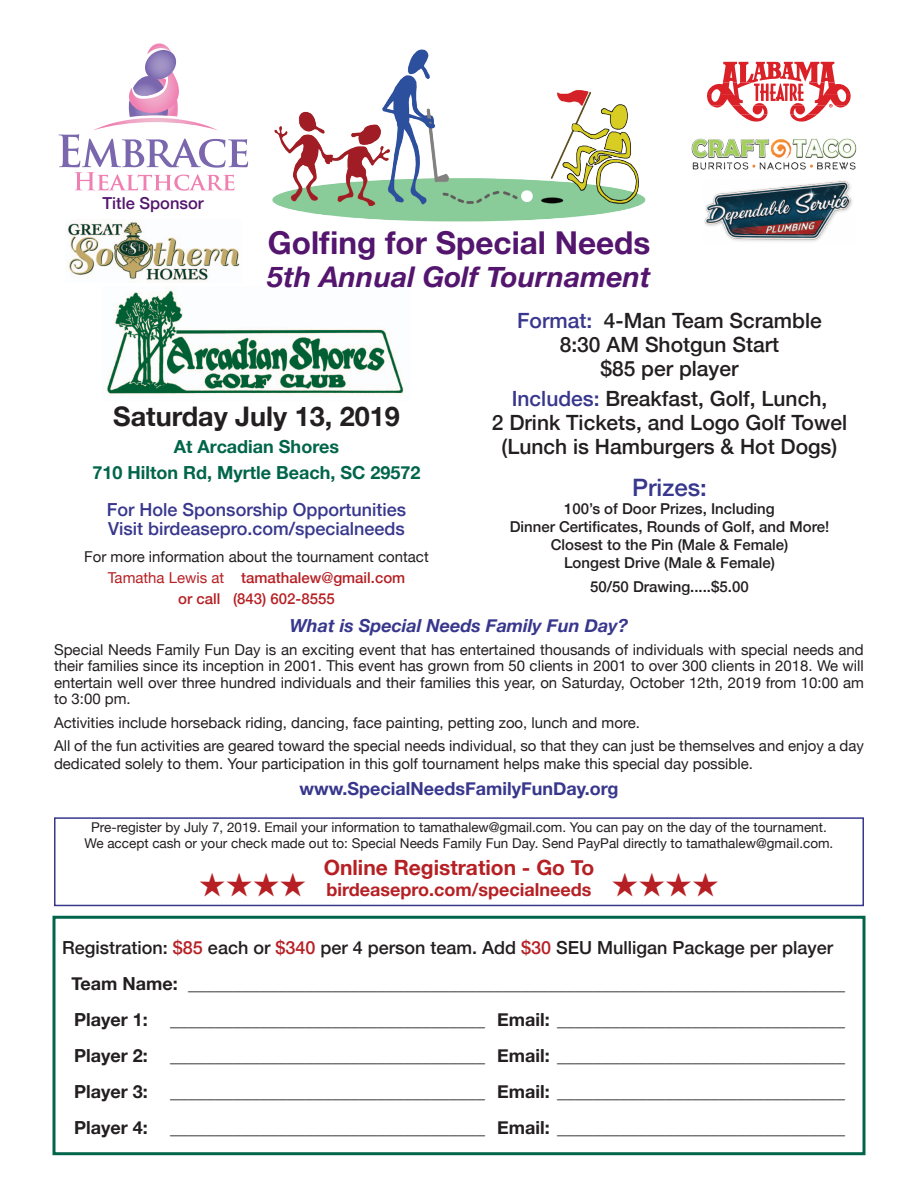
<style>
.page{position:relative;width:918px;height:1188px;background:#fff}
.page>*{position:absolute;margin:0;border:0;box-sizing:border-box;transform-origin:0 0}
.t1{font:700 31.5px "Helvetica Neue";color:#53156d}
.t2{font:italic 700 28.5px "Helvetica Neue";color:#53156d}
.t3{font:700 27px "Helvetica Neue";color:#231f20}
.t4{font:500 24px "Helvetica Neue";color:#38378d}
.t5{font:500 21px "Helvetica Neue";color:#231f20}
.t6{font:700 21px "Helvetica Neue";color:#b62024}
.t7{font:700 18px "Helvetica Neue";color:#231f20}
.t8{font:500 18px "Helvetica Neue";color:#231f20}
.t9{font:500 18px "Helvetica Neue";color:#38378d}
.t10{font:700 18px "Helvetica Neue";color:#00654a}
.t11{font:700 18px "Helvetica Neue";color:#b62024}
.t12{font:700 18px "Helvetica Neue";color:#38378d}
.t13{font:italic 700 18px "Helvetica Neue";color:#38378d}
.t14{font:500 16.5px "Helvetica Neue";color:#53156d}
.t15{font:15px/16.5px "Helvetica Neue";color:#231f20;text-align:justify}
.t16{font:500 15px "Helvetica Neue";color:#231f20}
.t17{font:500 15px "Helvetica Neue";color:#b62024}
.t18{font:13.5px "Helvetica Neue";color:#231f20}
.s1{font-weight:400}
.s2{color:#38378d}
.s3{color:#b62024}
</style>
<div class="page">
<img style="left:106px;top:290px;width:298px;height:106px">
<img style="left:272px;top:49px;width:374px;height:173px">
<div style="left:52px;top:916px;width:814px;height:239px;border:3px solid #00654a"></div>
<div style="left:54px;top:817px;width:810px;height:89px;border:2px solid #38378d"></div>
<svg style="left:707px;top:62px;width:144px;height:60px"></svg>
<img style="left:704px;top:180px;width:149px;height:62px">
<svg style="left:58px;top:44px;width:190px;height:147px"></svg>
<img style="left:691px;top:138px;width:166px;height:32px">
<img style="left:67px;top:222px;width:173px;height:59px">
<p class="t14" style="left:103px;top:190px;width:103px">Title Sponsor</p>
<p class="t1" style="left:268px;top:218px;width:384px">Golfing for Special Needs</p>
<p class="t2" style="left:268px;top:254px;width:385px">5th Annual Golf Tournament</p>
<p class="t3" style="left:113px;top:395px;width:288px">Saturday July 13, 2019</p>
<p class="t10" style="left:174px;top:432px;width:167px">At Arcadian Shores</p>
<p class="t10" style="left:92px;top:458px;width:330px">710 Hilton Rd, Myrtle Beach, SC 29572</p>
<p class="t9" style="left:107px;top:495px;width:301px">For Hole Sponsorship Opportunities</p>
<p class="t9" style="left:108px;top:515px;width:298px">Visit birdeasepro.com/specialneeds</p>
<p class="t15" style="left:84px;top:550px;width:346px">For more information about the tournament contact</p>
<p class="t17" style="left:108px;top:566px;width:299px"><span class="s1">Tamatha Lewis at</span> tamathalew@gmail.com</p>
<p class="t17" style="left:178px;top:587px;width:158px">or call (843) 602-8555</p>
<p class="t5" style="left:517px;top:304px;width:306px"><span class="s2">Format:</span> 4-Man Team Scramble</p>
<p class="t5" style="left:560px;top:328px;width:221px">8:30 AM Shotgun Start</p>
<p class="t5" style="left:600px;top:352px;width:140px">$85 per player</p>
<p class="t5" style="left:512px;top:382px;width:317px"><span class="s2">Includes:</span> Breakfast, Golf, Lunch,</p>
<p class="t5" style="left:492px;top:406px;width:357px">2 Drink Tickets, and Logo Golf Towel</p>
<p class="t5" style="left:502px;top:430px;width:337px">(Lunch is Hamburgers &amp; Hot Dogs)</p>
<p class="t4" style="left:632px;top:468px;width:76px">Prizes:</p>
<p class="t16" style="left:564px;top:496px;width:212px">100’s of Door Prizes, Including</p>
<p class="t16" style="left:510px;top:514px;width:321px">Dinner Certificates, Rounds of Golf, and More!</p>
<p class="t16" style="left:551px;top:532px;width:239px">Closest to the Pin (Male &amp; Female)</p>
<p class="t16" style="left:564px;top:550px;width:212px">Longest Drive (Male &amp; Female)</p>
<p class="t16" style="left:590px;top:574px;width:160px">50/50 Drawing.....$5.00</p>
<p class="t13" style="left:290px;top:611px;width:340px">What is Special Needs Family Fun Day?</p>
<p class="t15" style="left:54px;top:642px;width:812px">Special Needs Family Fun Day is an exciting event that has entertained thousands of individuals with special needs and their families since its inception in 2001. This event has grown from 50 clients in 2001 to over 300 clients in 2018. We will entertain well over three hundred individuals and their families this year, on Saturday, October 12th, 2019 from 10:00 am to 3:00 pm.</p>
<p class="t15" style="left:54px;top:715px;width:587px">Activities include horseback riding, dancing, face painting, petting zoo, lunch and more.</p>
<p class="t15" style="left:54px;top:738px;width:812px;line-height:18px">All of the fun activities are geared toward the special needs individual, so that they can just be themselves and enjoy a day dedicated solely to them. Your participation in this golf tournament helps make this special day possible.</p>
<p class="t12" style="left:300px;top:775px;width:320px">www.SpecialNeedsFamilyFunDay.org</p>
<p class="t18" style="left:91px;top:817px;width:737px">Pre-register by July 7, 2019. Email your information to tamathalew@gmail.com. You can pay on the day of the tournament.</p>
<p class="t18" style="left:85px;top:834px;width:750px">We accept cash or your check made out to: Special Needs Family Fun Day. Send PayPal directly to tamathalew@gmail.com.</p>
<p class="t6" style="left:324px;top:851px;width:272px">Online Registration - Go To</p>
<p class="t11" style="left:199px;top:876px;width:522px">★★★★ birdeasepro.com/specialneeds ★★★★</p>
<p class="t8" style="left:62px;top:933px;width:773px">Registration: <span class="s3">$85</span> each or <span class="s3">$340</span> per 4 person team. Add <span class="s3">$30</span> SEU Mulligan Package per player</p>
<p class="t7" style="left:71px;top:970px;width:775px">Team Name: _________________________________________________________________________</p>
<p class="t7" style="left:74px;top:1006px;width:75px">Player 1:</p>
<p class="t7" style="left:170px;top:1006px;width:676px">___________________________________ Email: ________________________________</p>
<p class="t7" style="left:74px;top:1042px;width:75px">Player 2:</p>
<p class="t7" style="left:170px;top:1042px;width:676px">___________________________________ Email: ________________________________</p>
<p class="t7" style="left:74px;top:1078px;width:75px">Player 3:</p>
<p class="t7" style="left:170px;top:1078px;width:676px">___________________________________ Email: ________________________________</p>
<p class="t7" style="left:74px;top:1114px;width:75px">Player 4:</p>
<p class="t7" style="left:170px;top:1114px;width:676px">___________________________________ Email: ________________________________</p>
</div>
